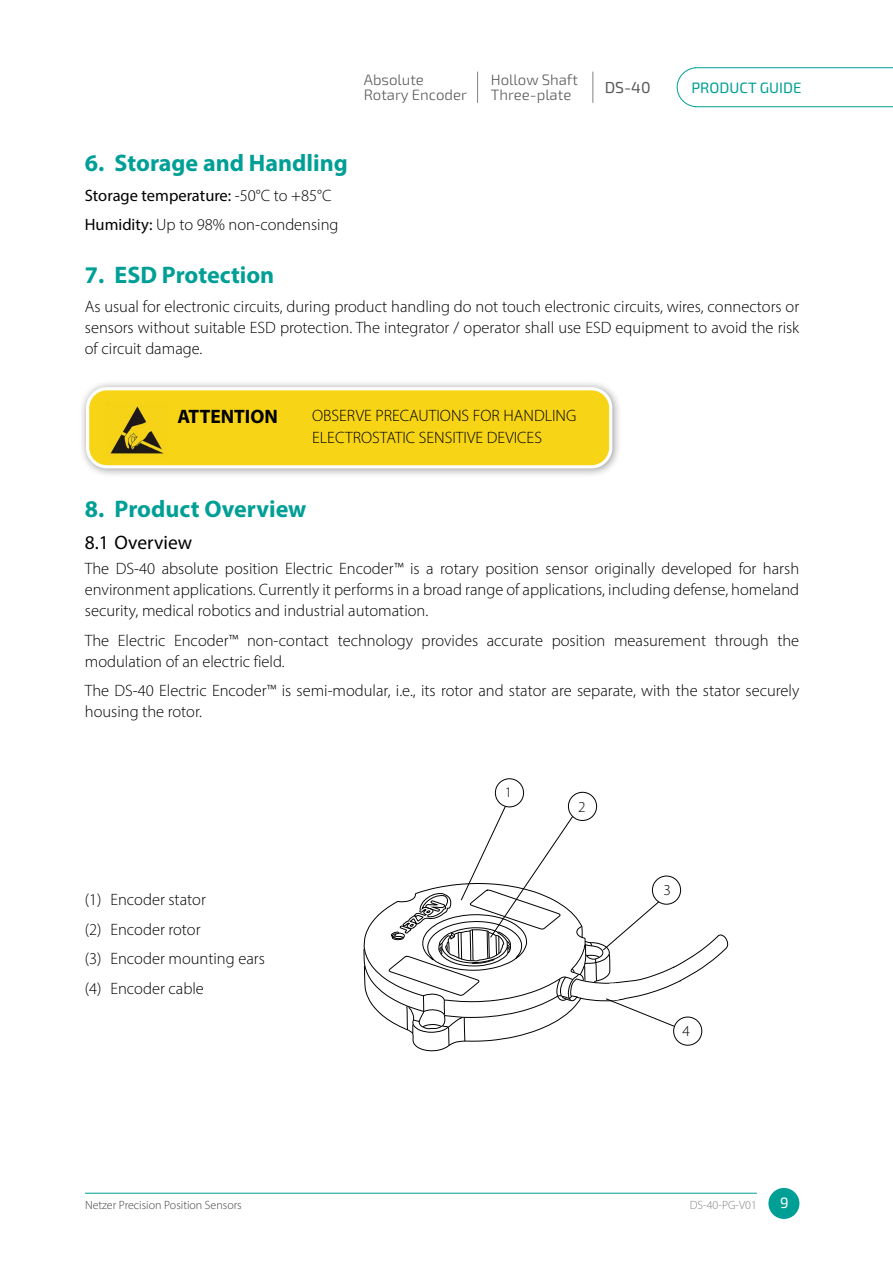
<style>
.page{position:relative;width:893px;height:1263px;background:#fff}
.page>*{position:absolute;margin:0;border:0;box-sizing:border-box;transform-origin:0 0}
.t1{font:700 24px "Myriad Pro";color:#009f96}
.t2{font:19.5px "Myriad Pro";color:#000}
.t3{font:700 19.5px "Myriad Pro";color:#000}
.t4{font:300 16.5px/21px "Myriad Pro";color:#000}
.t5{font:15.9px "Exo 2";color:#58595b}
.t6{font:300 15.3px "Myriad Pro";color:#000}
.t7{font:300 15px/15px "Exo 2";color:#58595b}
.t8{font:15px "Exo 2";color:#009f96}
.t9{font:15px "Exo 2";color:#fff}
.t10{font:300 14.55px "Myriad Pro";color:#000}
.t11{font:300 12px "Myriad Pro";color:#414042}
.t12{font:300 12px "Myriad Pro";color:#808285}
.s1{font-weight:400}
</style>
<div class="page">
<div style="left:768px;top:1188px;width:31px;height:31px;background:#009f96;border-radius:50%"></div>
<hr style="left:85px;top:1193px;width:672px;height:1px;background:#009f96">
<svg style="left:676px;top:67px;width:217px;height:40px"></svg>
<hr style="left:592px;top:72px;width:1px;height:31px;background:#808285">
<hr style="left:477px;top:72px;width:1px;height:31px;background:#808285">
<div style="left:79px;top:380px;width:543px;height:98px;background:#000;opacity:.4"></div>
<div style="left:88px;top:389px;width:523px;height:78px;background:#f7d416;border-radius:19px"></div>
<div style="left:86px;top:387px;width:526px;height:81px;border:3px solid #fff;border-radius:19px"></div>
<img style="left:110px;top:406px;width:54px;height:48px">
<svg style="left:363px;top:797px;width:366px;height:255px"></svg>
<div style="left:674px;top:1017px;width:28px;height:28px;background:#fff;border-radius:50%"></div>
<div style="left:673px;top:1016px;width:29px;height:30px;border:1px solid #000;border-radius:50%"></div>
<div style="left:652px;top:876px;width:29px;height:28px;background:#fff;border-radius:50%"></div>
<div style="left:652px;top:876px;width:29px;height:29px;border:1px solid #000;border-radius:50%"></div>
<div style="left:568px;top:792px;width:29px;height:28px;background:#fff;border-radius:50%"></div>
<div style="left:568px;top:792px;width:29px;height:29px;border:1px solid #000;border-radius:50%"></div>
<div style="left:495px;top:779px;width:29px;height:28px;background:#fff;border-radius:50%"></div>
<div style="left:495px;top:778px;width:29px;height:29px;border:1px solid #000;border-radius:50%"></div>
<p class="t7" style="left:364px;top:73px;width:105px">Absolute<br>Rotary Encoder</p>
<h1 class="t1" style="left:85px;top:147px;width:264px">6. Storage and Handling</h1>
<p class="t4" style="left:85px;top:180px;width:255px;line-height:29.5px"><span class="s1">Storage temperature:</span> -50°C to +85°C<br><span class="s1">Humidity:</span> Up to 98% non-condensing</p>
<p class="t7" style="left:491px;top:73px;width:89px">Hollow Shaft<br>Three-plate</p>
<p class="t5" style="left:605px;top:78px;width:47px">DS-40</p>
<p class="t8" style="left:691px;top:79px;width:112px">PRODUCT GUIDE</p>
<h1 class="t1" style="left:85px;top:259px;width:191px">7. ESD Protection</h1>
<p class="t4" style="left:85px;top:296px;width:716px;text-align:justify">As usual for electronic circuits, during product handling do not touch electronic circuits, wires, connectors or sensors without suitable ESD protection. The integrator / operator shall use ESD equipment to avoid the risk of circuit damage.</p>
<p class="t3" style="left:177px;top:404px;width:102px">ATTENTION</p>
<p class="t4" style="left:312px;top:404px;width:266px;line-height:22.5px">OBSERVE PRECAUTIONS FOR HANDLING<br>ELECTROSTATIC SENSITIVE DEVICES</p>
<h1 class="t1" style="left:85px;top:493px;width:223px">8. Product Overview</h1>
<p class="t2" style="left:85px;top:530px;width:109px">8.1 Overview</p>
<p class="t4" style="left:85px;top:558px;width:716px;text-align:justify">The DS-40 absolute position Electric Encoder™ is a rotary position sensor originally developed for harsh environment applications. Currently it performs in a broad range of applications, including defense, homeland security, medical robotics and industrial automation.</p>
<p class="t4" style="left:85px;top:630px;width:716px">The Electric Encoder™ non-contact technology provides accurate position measurement through the modulation of an electric field.</p>
<p class="t4" style="left:85px;top:680px;width:716px">The DS-40 Electric Encoder™ is semi-modular, i.e., its rotor and stator are separate, with the stator securely housing the rotor.</p>
<p class="t4" style="left:85px;top:885px;width:182px;line-height:29.5px">(1) Encoder stator<br>(2) Encoder rotor<br>(3) Encoder mounting ears (4) Encoder cable</p>
<p class="t10" style="left:505px;top:783px;width:9px">1</p>
<p class="t6" style="left:578px;top:797px;width:9px">2</p>
<p class="t6" style="left:663px;top:880px;width:9px">3</p>
<p class="t6" style="left:682px;top:1021px;width:9px">4</p>
<p class="t11" style="left:85px;top:1198px;width:158px">Netzer Precision Position Sensors</p>
<p class="t12" style="left:690px;top:1198px;width:69px">DS-40-PG-V01</p>
<p class="t9" style="left:780px;top:1194px;width:10px">9</p>
</div>
